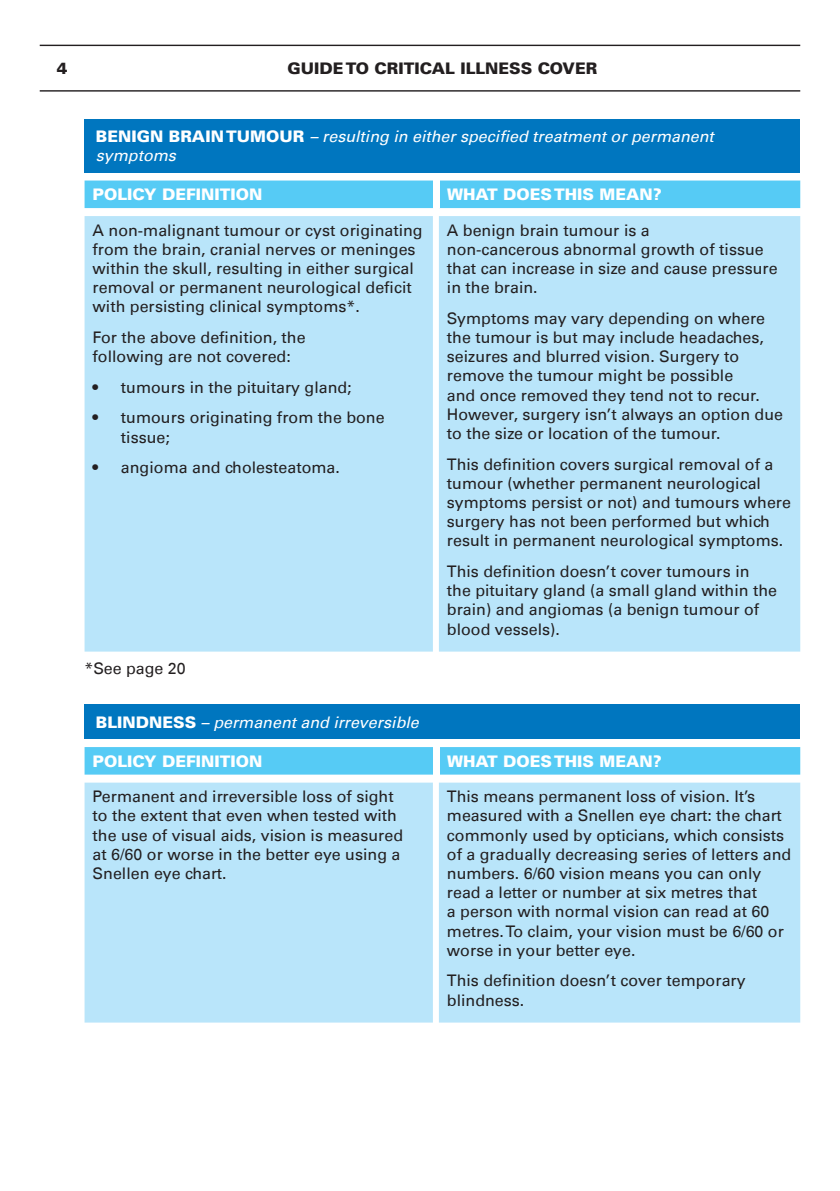
<style>
.page{position:relative;width:840px;height:1191px;background:#fff}
.page>*{position:absolute;margin:0;border:0;box-sizing:border-box;transform-origin:0 0}
.Body_Text{font:16px/19.2px "Univers LT";color:#231f20}
.Body_Text-2{font:italic 16px/19.2px "Univers LT";color:#fff}
.Body_Text-3{font:900 16px "Univers LT";color:#fff}
.t1{font:900 16px "Univers LT";color:#231f20}
.s1{font-weight:900;font-style:normal}
</style>
<div class="page">
<hr style="left:40px;top:45px;width:759px;height:1px;background:#231f20">
<hr style="left:40px;top:90px;width:759px;height:2px;background:#231f20">
<div style="left:84px;top:119px;width:715px;height:53px;background:#0076bf"></div>
<div style="left:84px;top:180px;width:715px;height:28px;background:#56cbf5"></div>
<div style="left:433px;top:180px;width:6px;height:28px;background:#fff"></div>
<div style="left:84px;top:216px;width:715px;height:435px;background:#b9e5fa"></div>
<div style="left:84px;top:705px;width:715px;height:34px;background:#0076bf"></div>
<div style="left:84px;top:747px;width:715px;height:27px;background:#56cbf5"></div>
<div style="left:433px;top:747px;width:6px;height:27px;background:#fff"></div>
<div style="left:84px;top:782px;width:715px;height:240px;background:#b9e5fa"></div>
<p class="t1" style="left:57px;top:58px;width:12px">4</p>
<p class="t1" style="left:287px;top:58px;width:311px">GUIDE TO CRITICAL ILLNESS COVER</p>
<p class="Body_Text-2" style="left:96px;top:127px;width:619px"><span class="s1">BENIGN BRAIN TUMOUR</span> – resulting in either specified treatment or permanent symptoms</p>
<p class="Body_Text-3" style="left:92px;top:184px;width:171px">POLICY DEFINITION</p>
<p class="Body_Text-3" style="left:447px;top:184px;width:216px">WHAT DOES THIS MEAN?</p>
<p class="Body_Text" style="left:92px;top:220px;width:331px">A non-malignant tumour or cyst originating from the brain, cranial nerves or meninges within the skull, resulting in either surgical removal or permanent neurological deficit with persisting clinical symptoms*.</p>
<p class="Body_Text" style="left:92px;top:328px;width:214px">For the above definition, the following are not covered:</p>
<p class="Body_Text" style="left:92px;top:377px;width:260px">• tumours in the pituitary gland;</p>
<p class="Body_Text" style="left:121px;top:408px;width:265px;text-indent:-28px">• tumours originating from the bone tissue;</p>
<p class="Body_Text" style="left:92px;top:458px;width:249px">• angioma and cholesteatoma.</p>
<p class="Body_Text" style="left:446px;top:220px;width:332px">A benign brain tumour is a<br>non-cancerous abnormal growth of tissue that can increase in size and cause pressure in the brain.</p>
<p class="Body_Text" style="left:446px;top:309px;width:337px">Symptoms may vary depending on where the tumour is but may include headaches, seizures and blurred vision. Surgery to remove the tumour might be possible<br>and once removed they tend not to recur.<br>However, surgery isn’t always an option due to the size or location of the tumour.</p>
<p class="Body_Text" style="left:446px;top:454px;width:345px">This definition covers surgical removal of a tumour (whether permanent neurological symptoms persist or not) and tumours where surgery has not been performed but which result in permanent neurological symptoms.</p>
<p class="Body_Text" style="left:446px;top:562px;width:331px">This definition doesn’t cover tumours in the pituitary gland (a small gland within the brain) and angiomas (a benign tumour of blood vessels).</p>
<p class="Body_Text" style="left:84px;top:659px;width:103px">*See page 20</p>
<p class="Body_Text-2" style="left:96px;top:712px;width:324px"><span class="s1">BLINDNESS</span> – permanent and irreversible</p>
<p class="Body_Text-3" style="left:92px;top:751px;width:171px">POLICY DEFINITION</p>
<p class="Body_Text-3" style="left:447px;top:751px;width:216px">WHAT DOES THIS MEAN?</p>
<p class="Body_Text" style="left:92px;top:787px;width:312px">Permanent and irreversible loss of sight to the extent that even when tested with the use of visual aids, vision is measured at 6/60 or worse in the better eye using a Snellen eye chart.</p>
<p class="Body_Text" style="left:446px;top:787px;width:346px">This means permanent loss of vision. It’s measured with a Snellen eye chart: the chart commonly used by opticians, which consists of a gradually decreasing series of letters and numbers. 6/60 vision means you can only read a letter or number at six metres that<br>a person with normal vision can read at 60 metres. To claim, your vision must be 6/60 or worse in your better eye.</p>
<p class="Body_Text" style="left:446px;top:971px;width:300px">This definition doesn’t cover temporary blindness.</p>
</div>
